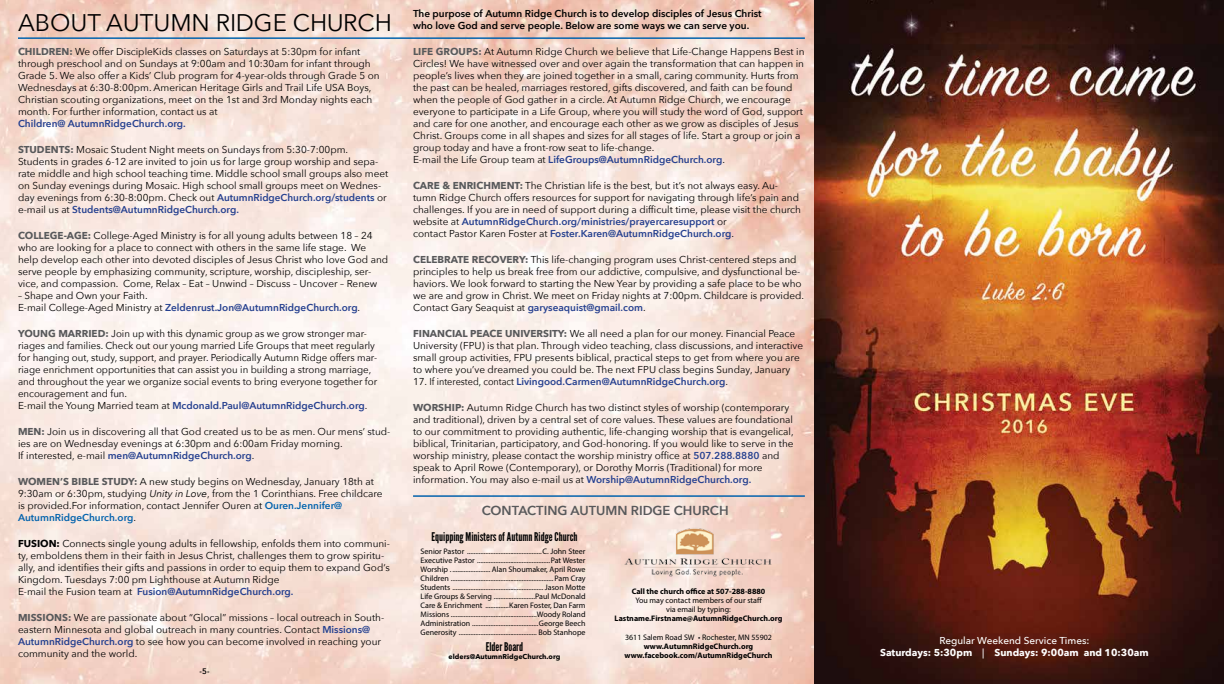
<style>
.page{position:relative;width:1224px;height:684px;background:#fff}
.page>*{position:absolute;margin:0;border:0;box-sizing:border-box;transform-origin:0 0}
.t1{font:24px "Avenir Next";color:#000}
.t2{font:600 13px "Avenir Next";color:#58595b}
.t3{font:12px "League Gothic";color:#000}
.t4{font:10px/12px "Avenir Next";color:#000}
.t5{font:600 10px/12px "Avenir Next";color:#000}
.t6{font:600 10px "Avenir Next";color:#25408f}
.t7{font:700 10px/12px "Avenir Next";color:#fff;text-align:center}
.t8{font:8px/9px "Myriad Pro";color:#000;text-align:justify}
.t9{font:700 8px/9px "Myriad Pro";color:#000;text-align:center}
.t10{font:600 8px "Avenir Next";color:#000}
.t11{font:700 7px "Avenir Next";color:#000}
.s1{font-weight:700;color:#58595b}
.s2{font-weight:600;color:#25408f}
.s3{font-style:italic}
.s4{font-weight:600;color:#0363ad}
.s5{font-weight:700}
.s6{font-weight:400;color:#000}
.s7{font-weight:500}
</style>
<div class="page">
<img style="left:0;top:0;width:1224px;height:684px">
<img style="left:623px;top:525px;width:150px;height:55px">
<hr style="left:413px;top:495px;width:392px;height:2px;background:#0363ad">
<hr style="left:18px;top:37px;width:787px;height:2px;background:#0363ad">
<h1 class="t1" style="left:18px;top:2px;width:376px">ABOUT AUTUMN RIDGE CHURCH</h1>
<p class="t4" style="left:18px;top:45px;width:363px"><span class="s1">CHILDREN:</span> We offer DiscipleKids classes on Saturdays at 5:30pm for infant through preschool and on Sundays at 9:00am and 10:30am for infant through Grade 5. We also offer a Kids’ Club program for 4-year-olds through Grade 5 on Wednesdays at 6:30-8:00pm. American Heritage Girls and Trail Life USA Boys, Christian scouting organizations, meet on the 1st and 3rd Monday nights each month. For further information, contact us at</p>
<p class="t6" style="left:18px;top:115px;width:169px">Children@ AutumnRidgeChurch.org.</p>
<p class="t4" style="left:18px;top:143px;width:372px"><span class="s1">STUDENTS:</span> Mosaic Student Night meets on Sundays from 5:30-7:00pm.<br>Students in grades 6-12 are invited to join us for large group worship and sepa&shy;rate middle and high school teaching time. Middle school small groups also meet on Sunday evenings during Mosaic. High school small groups meet on Wednes&shy;day evenings from 6:30-8:00pm. Check out <span class="s2">AutumnRidgeChurch.org/students</span> or e-mail us at <span class="s2">Students@AutumnRidgeChurch.org.</span></p>
<p class="t4" style="left:18px;top:229px;width:372px"><span class="s1">COLLEGE-AGE:</span> College-Aged Ministry is for all young adults between 18 – 24 who are looking for a place to connect with others in the same life stage. We help develop each other into devoted disciples of Jesus Christ who love God and serve people by emphasizing community, scripture, worship, discipleship, ser&shy;vice, and compassion. Come, Relax – Eat – Unwind – Discuss – Uncover – Renew</p>
<p class="t4" style="left:18px;top:289px;width:344px">– Shape and Own your Faith.<br>E-mail College-Aged Ministry at <span class="s2">Zeldenrust.Jon@AutumnRidgeChurch.org</span>.</p>
<p class="t4" style="left:18px;top:327px;width:361px"><span class="s1">YOUNG MARRIED:</span> Join up with this dynamic group as we grow stronger mar&shy;riages and families. Check out our young married Life Groups that meet regularly for hanging out, study, support, and prayer. Periodically Autumn Ridge offers mar&shy;riage enrichment opportunities that can assist you in building a strong marriage, and throughout the year we organize social events to bring everyone together for encouragement and fun.<br>E-mail the Young Married team at <span class="s2">Mcdonald.Paul@AutumnRidgeChurch.org</span>.</p>
<p class="t4" style="left:18px;top:425px;width:374px"><span class="s1">MEN:</span> Join us in discovering all that God created us to be as men. Our mens’ stud&shy;ies are on Wednesday evenings at 6:30pm and 6:00am Friday morning.<br>If interested, e-mail <span class="s2">men@AutumnRidgeChurch.org</span>.</p>
<p class="t4" style="left:18px;top:475px;width:366px"><span class="s1">WOMEN’S BIBLE STUDY:</span> A new study begins on Wednesday, January 18th at 9:30am or 6:30pm, studying <span class="s3">Unity in Love</span>, from the 1 Corinthians. Free childcare is provided.For information, contact Jennifer Ouren at <span class="s4">Ouren.Jennifer@ AutumnRidgeChurch.org</span>.</p>
<p class="t4" style="left:18px;top:537px;width:374px"><span class="s5">FUSION:</span> Connects single young adults in fellowship, enfolds them into communi&shy;ty, emboldens them in their faith in Jesus Christ, challenges them to grow spiritu&shy;ally, and identifies their gifts and passions in order to equip them to expand God‘s Kingdom. Tuesdays 7:00 pm Lighthouse at Autumn Ridge<br>E-mail the Fusion team at <span class="s2">Fusion@AutumnRidgeChurch.org.</span></p>
<p class="t4" style="left:18px;top:611px;width:368px"><span class="s1">MISSIONS:</span> We are passionate about “Glocal” missions – local outreach in South&shy;eastern Minnesota and global outreach in many countries. Contact <span class="s2">Missions@ AutumnRidgeChurch.org</span> to see how you can become involved in reaching your community and the world.</p>
<p class="t10" style="left:200px;top:664px;width:11px">-5-</p>
<p class="t5" style="left:413px;top:7px;width:350px">The purpose of Autumn Ridge Church is to develop disciples of Jesus Christ who love God and serve people. Below are some ways we can serve you.</p>
<p class="t4" style="left:413px;top:45px;width:393px"><span class="s1">LIFE GROUPS:</span> At Autumn Ridge Church we believe that Life-Change Happens Best in Circles! We have witnessed over and over again the transformation that can happen in people’s lives when they are joined together in a small, caring community. Hurts from the past can be healed, marriages restored, gifts discovered, and faith can be found when the people of God gather in a circle. At Autumn Ridge Church, we encourage everyone to participate in a Life Group, where you will study the word of God, support and care for one another, and encourage each other as we grow as disciples of Jesus Christ. Groups come in all shapes and sizes for all stages of life. Start a group or join a group today and have a front-row seat to life-change.<br>E-mail the Life Group team at <span class="s2">LifeGroups@AutumnRidgeChurch.org</span>.</p>
<p class="t4" style="left:413px;top:179px;width:390px"><span class="s1">CARE &amp; ENRICHMENT:</span> The Christian life is the best, but it’s not always easy. Au&shy;tumn Ridge Church offers resources for support for navigating through life’s pain and challenges. If you are in need of support during a difficult time, please visit the church website at <span class="s2">AutumnRidgeChurch.org/ministries/prayercaresupport</span> or<br>contact Pastor Karen Foster at <span class="s2">Foster.Karen@AutumnRidgeChurch.org</span>.</p>
<p class="t4" style="left:413px;top:253px;width:393px"><span class="s1">CELEBRATE RECOVERY:</span> This life-changing program uses Christ-centered steps and principles to help us break free from our addictive, compulsive, and dysfunctional be&shy;haviors. We look forward to starting the New Year by providing a safe place to be who we are and grow in Christ. We meet on Friday nights at 7:00pm. Childcare is provided.<br>Contact Gary Seaquist at <span class="s2">garyseaquist@gmail.com</span>.</p>
<p class="t4" style="left:413px;top:327px;width:392px"><span class="s1">FINANCIAL PEACE UNIVERSITY:</span> We all need a plan for our money. Financial Peace University (FPU) is that plan. Through video teaching, class discussions, and interactive small group activities, FPU presents biblical, practical steps to get from where you are to where you’ve dreamed you could be. The next FPU class begins Sunday, January</p>
<p class="t6" style="left:413px;top:373px;width:317px"><span class="s6">17. If interested, contact</span> Livingood.Carmen@AutumnRidgeChurch.org<span class="s6">.</span></p>
<p class="t4" style="left:413px;top:401px;width:382px"><span class="s1">WORSHIP:</span> Autumn Ridge Church has two distinct styles of worship (contemporary and traditional), driven by a central set of core values. These values are foundational to our commitment to providing authentic, life-changing worship that is evangelical, biblical, Trinitarian, participatory, and God-honoring. If you would like to serve in the worship ministry, please contact the worship ministry office at <span class="s2">507.288.8880</span> and speak to April Rowe (Contemporary), or Dorothy Morris (Traditional) for more information. You may also e-mail us at <span class="s2">Worship@AutumnRidgeChurch.org.</span></p>
<h2 class="t2" style="left:482px;top:499px;width:248px">CONTACTING AUTUMN RIDGE CHURCH</h2>
<p class="t3" style="left:431px;top:529px;width:148px">Equipping Ministers of Autumn Ridge Church</p>
<p class="t8" style="left:421px;top:546px;width:167px">Senior Pastor .............................................C. John Steer Executive Pastor ............................................Pat Wester Worship . ....................... Alan Shoumaker, April Rowe Children .............................................................. Pam Cray Students ....................................................... Jason Motte Life Groups &amp; Serving .........................Paul McDonald Care &amp; Enrichment ..............Karen Foster, Dan Farm Missions ....................................................Woody Roland Administration ........................................George Beech Generosity ............................................... Bob Stanhope</p>
<p class="t3" style="left:486px;top:639px;width:39px">Elder Board</p>
<p class="t11" style="left:449px;top:650px;width:113px">elders@AutumnRidgeChurch.org</p>
<p class="t9" style="left:632px;top:587px;width:135px">Call the church office at 507-288-8880</p>
<p class="t8" style="left:635px;top:596px;width:128px;text-align:center">You may contact members of our staff via email by typing:</p>
<p class="t9" style="left:615px;top:614px;width:169px">Lastname.Firstname@AutumnRidgeChurch.org</p>
<p class="t8" style="left:625px;top:633px;width:149px">3611 Salem Road SW • Rochester, MN 55902</p>
<p class="t9" style="left:624px;top:641px;width:150px">www.AutumnRidgeChurch.org www.facebook.com/AutumnRidgeChurch</p>
<p class="t7" style="left:880px;top:634px;width:270px"><span class="s7">Regular Weekend Service Times:<br></span>Saturdays: 5:30pm <span class="s7">|</span> Sundays: 9:00am and 10:30am</p>
</div>
